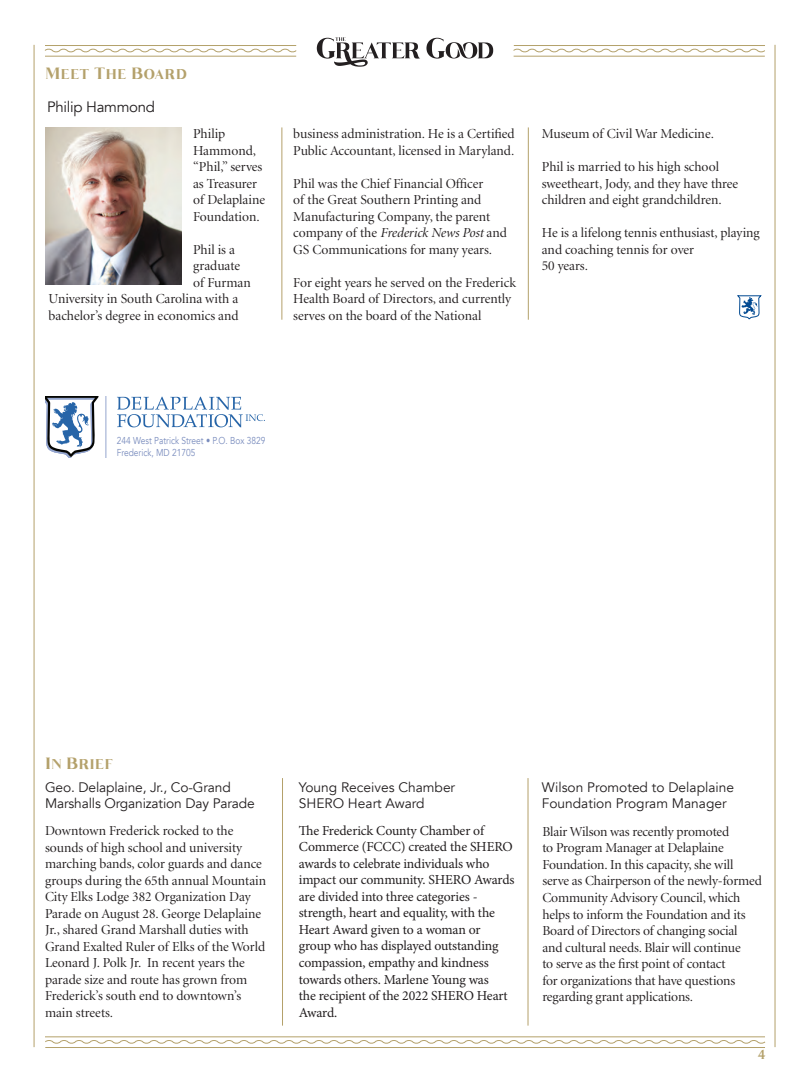
<style>
.page{position:relative;width:809px;height:1080px;background:#fff}
.page>*{position:absolute;margin:0;border:0;box-sizing:border-box;transform-origin:0 0}
.t1{font:16.25px "Groce";color:#b4a16b}
.t2{font:15px "Avenir";letter-spacing:-.02em;color:#231f20}
.t3{font:13.75px/16.5px "Minion Display";color:#231f20}
.t4{font:13.75px/16.5px "Minion Pro";letter-spacing:-.015em;color:#231f20}
.t5{font:13.75px/16.5px "Avenir";color:#231f20}
.t6{font:12.5px "The Telegraph";color:#b4a16b}
.t7{font:10px "Avenir";color:#788bbd;scale:.84 1}
.s1{font-style:italic}
</style>
<div class="page">
<hr style="left:514px;top:45px;width:251px;height:1px;background:#b4a16b">
<hr style="left:45px;top:45px;width:251px;height:1px;background:#b4a16b">
<svg style="left:44px;top:48px;width:253px;height:5px"></svg>
<hr style="left:45px;top:56px;width:251px;height:1px;background:#b4a16b">
<svg style="left:513px;top:48px;width:252px;height:5px"></svg>
<hr style="left:514px;top:56px;width:251px;height:1px;background:#b4a16b">
<svg style="left:426px;top:38px;width:67px;height:21px"></svg>
<svg style="left:317px;top:37px;width:103px;height:30px"></svg>
<hr style="left:282px;top:778px;width:1px;height:247px;background:#b4a16b">
<hr style="left:528px;top:778px;width:1px;height:247px;background:#b4a16b">
<hr style="left:34px;top:45px;width:1px;height:1001px;background:#b4a16b">
<hr style="left:45px;top:1036px;width:720px;height:1px;background:#b4a16b">
<svg style="left:45px;top:1040px;width:721px;height:4px"></svg>
<hr style="left:45px;top:1047px;width:720px;height:1px;background:#b4a16b">
<hr style="left:282px;top:127px;width:1px;height:192px;background:#b4a16b">
<hr style="left:528px;top:127px;width:1px;height:192px;background:#b4a16b">
<hr style="left:106px;top:396px;width:1px;height:61px;background:#94a5ce">
<svg style="left:117px;top:396px;width:148px;height:31px"></svg>
<svg style="left:45px;top:396px;width:54px;height:61px"></svg>
<hr style="left:775px;top:45px;width:1px;height:1001px;background:#b4a16b">
<img style="left:46px;top:127px;width:136px;height:157px">
<svg style="left:737px;top:295px;width:24px;height:24px"></svg>
<p class="t1" style="left:45px;top:61px;width:144px">Meet The Board</p>
<p class="t2" style="left:47px;top:98px;width:109px">Philip Hammond</p>
<p class="t3" style="left:193px;top:126px;width:73px">Philip<br>Hammond, “Phil,” serves as Treasurer of Delaplaine<br>Foundation.</p>
<p class="t3" style="left:193px;top:242px;width:43px">Phil is a</p>
<p class="t3" style="left:193px;top:258px;width:49px">graduate</p>
<p class="t3" style="left:193px;top:275px;width:59px">of Furman</p>
<p class="t3" style="left:49px;top:291px;width:191px">University in South Carolina with a</p>
<p class="t3" style="left:49px;top:308px;width:191px">bachelor’s degree in economics and</p>
<p class="t3" style="left:293px;top:126px;width:223px">business administration. He is a Certified<br>Public Accountant, licensed in Maryland.</p>
<p class="t3" style="left:293px;top:176px;width:215px">Phil was the Chief Financial Officer<br>of the Great Southern Printing and Manufacturing Company, the parent company of the <span class="s1">Frederick News Post</span> and GS Communications for many years.</p>
<p class="t3" style="left:293px;top:275px;width:224px">For eight years he served on the Frederick<br>Health Board of Directors, and currently serves on the board of the National</p>
<p class="t3" style="left:542px;top:126px;width:174px">Museum of Civil War Medicine.</p>
<p class="t3" style="left:542px;top:159px;width:198px">Phil is married to his high school sweetheart, Jody, and they have three children and eight grandchildren.</p>
<p class="t3" style="left:542px;top:225px;width:219px">He is a lifelong tennis enthusiast, playing and coaching tennis for over<br>50 years.</p>
<p class="t7" style="left:117px;top:435px;width:179px">244 West Patrick Street • P.O. Box 3829</p>
<p class="t7" style="left:117px;top:447px;width:95px">Frederick, MD 21705</p>
<p class="t1" style="left:45px;top:751px;width:70px">In Brief</p>
<p class="t5" style="left:45px;top:779px;width:211px">Geo. Delaplaine, Jr., Co-Grand<br>Marshalls Organization Day Parade</p>
<p class="t5" style="left:542px;top:779px;width:194px">Wilson Promoted to Delaplaine<br>Foundation Program Manager</p>
<p class="t4" style="left:299px;top:822px;width:217px">The Frederick County Chamber of<br>Commerce (FCCC) created the SHERO awards to celebrate individuals who impact our community. SHERO Awards are divided into three categories - strength, heart and equality, with the<br>Heart Award given to a woman or group who has displayed outstanding compassion, empathy and kindness towards others. Marlene Young was<br>the recipient of the 2022 SHERO Heart<br>Award.</p>
<p class="t3" style="left:542px;top:823px;width:221px">Blair Wilson was recently promoted<br>to Program Manager at Delaplaine Foundation. In this capacity, she will serve as Chairperson of the newly-formed Community Advisory Council, which helps to inform the Foundation and its Board of Directors of changing social<br>and cultural needs. Blair will continue<br>to serve as the first point of contact<br>for organizations that have questions regarding grant applications.</p>
<p class="t5" style="left:299px;top:779px;width:158px">Young Receives Chamber<br>SHERO Heart Award</p>
<p class="t3" style="left:45px;top:823px;width:223px">Downtown Frederick rocked to the sounds of high school and university marching bands, color guards and dance groups during the 65th annual Mountain City Elks Lodge 382 Organization Day Parade on August 28. George Delaplaine Jr., shared Grand Marshall duties with Grand Exalted Ruler of Elks of the World Leonard J. Polk Jr. In recent years the parade size and route has grown from Frederick’s south end to downtown’s main streets.</p>
<p class="t6" style="left:758px;top:1046px;width:9px">4</p>
</div>
